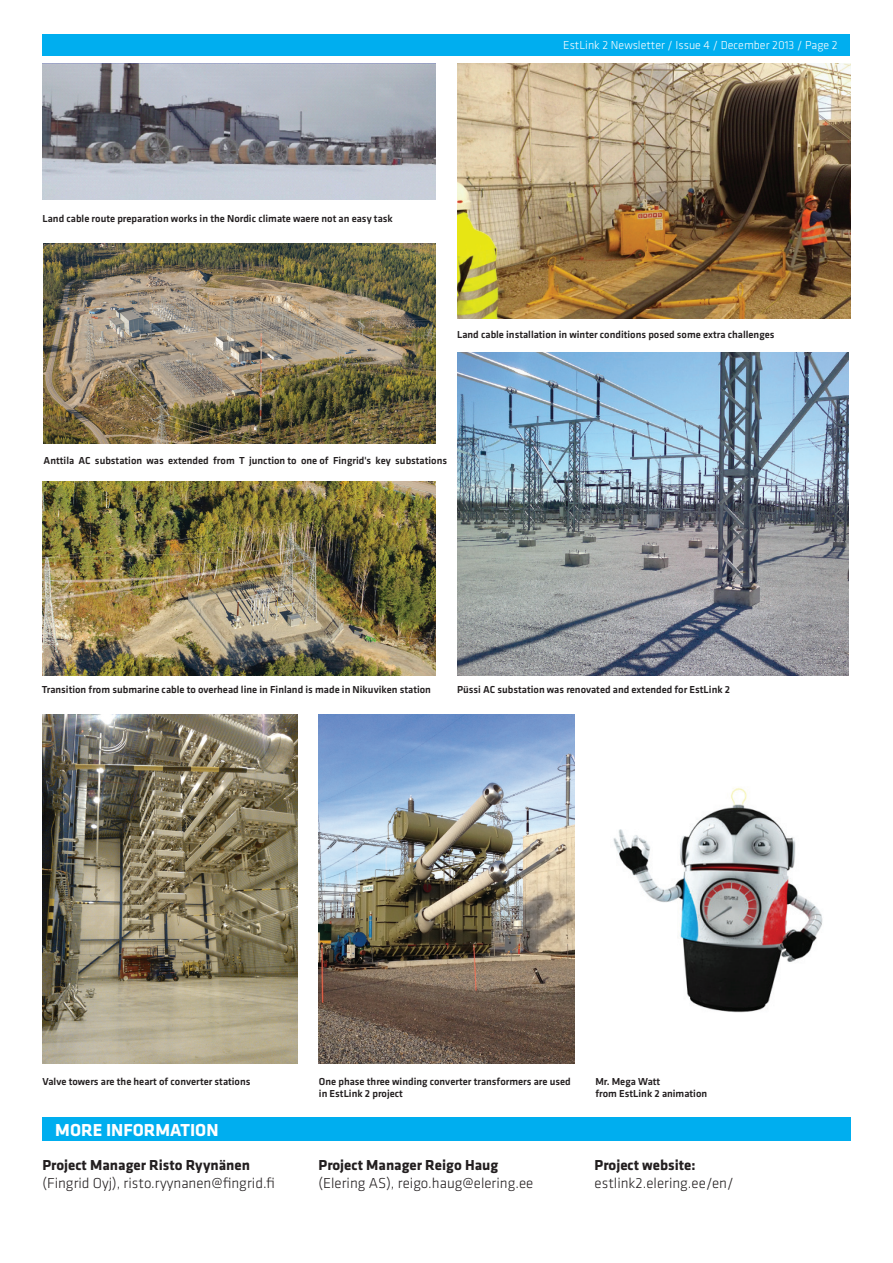
<style>
.page{position:relative;width:893px;height:1263px;background:#fff}
.page>*{position:absolute;margin:0;border:0;box-sizing:border-box;transform-origin:0 0}
.t1{font:700 18px "Klavika QX";color:#fff}
.t2{font:300 15px "Klavika QX";color:#231f20}
.t3{font:700 15px "Klavika QX";color:#231f20}
.t4{font:300 12px "Klavika QX";color:#fff}
.t5{font:500 10.5px/12.6px "Klavika QX";color:#231f20}
</style>
<div class="page">
<div style="left:43px;top:34px;width:807px;height:21px;background:#00aeef"></div>
<div style="left:43px;top:1117px;width:808px;height:24px;background:#00aeef"></div>
<img style="left:43px;top:481px;width:392px;height:194px">
<img style="left:457px;top:64px;width:394px;height:255px">
<img style="left:43px;top:64px;width:392px;height:135px">
<img style="left:457px;top:353px;width:392px;height:322px">
<img style="left:319px;top:714px;width:255px;height:349px">
<img style="left:43px;top:714px;width:255px;height:349px">
<img style="left:613px;top:787px;width:210px;height:226px">
<img style="left:44px;top:244px;width:391px;height:200px">
<p class="t4" style="left:563px;top:38px;width:276px">EstLink 2 Newsletter / Issue 4 / December 2013 / Page 2</p>
<p class="t5" style="left:43px;top:212px;width:352px">Land cable route preparation works in the Nordic climate waere not an easy task</p>
<p class="t5" style="left:457px;top:328px;width:319px">Land cable installation in winter conditions posed some extra challenges</p>
<p class="t5" style="left:44px;top:454px;width:405px">Anttila AC substation was extended from T junction to one of Fingrid's key substations</p>
<p class="t5" style="left:42px;top:682px;width:391px">Transition from submarine cable to overhead line in Finland is made in Nikuviken station</p>
<p class="t5" style="left:457px;top:682px;width:275px">Püssi AC substation was renovated and extended for EstLink 2</p>
<p class="t5" style="left:43px;top:1075px;width:209px">Valve towers are the heart of converter stations</p>
<p class="t5" style="left:319px;top:1075px;width:253px">One phase three winding converter transformers are used in EstLink 2 project</p>
<p class="t5" style="left:595px;top:1075px;width:113px">Mr. Mega Watt<br>from EstLink 2 animation</p>
<h1 class="t1" style="left:55px;top:1117px;width:162px">More in formation</h1>
<h2 class="t3" style="left:43px;top:1155px;width:209px">Project Manager Risto Ryynänen</h2>
<h2 class="t2" style="left:43px;top:1174px;width:234px">(Fingrid Oyj), risto.ryynanen@fingrid.fi</h2>
<h2 class="t3" style="left:319px;top:1155px;width:181px">Project Manager Reigo Haug</h2>
<h2 class="t2" style="left:319px;top:1174px;width:216px">(Elering AS), reigo.haug@elering.ee</h2>
<h2 class="t3" style="left:595px;top:1155px;width:102px">Project website:</h2>
<h2 class="t2" style="left:595px;top:1174px;width:141px">estlink2.elering.ee/en/</h2>
</div>
